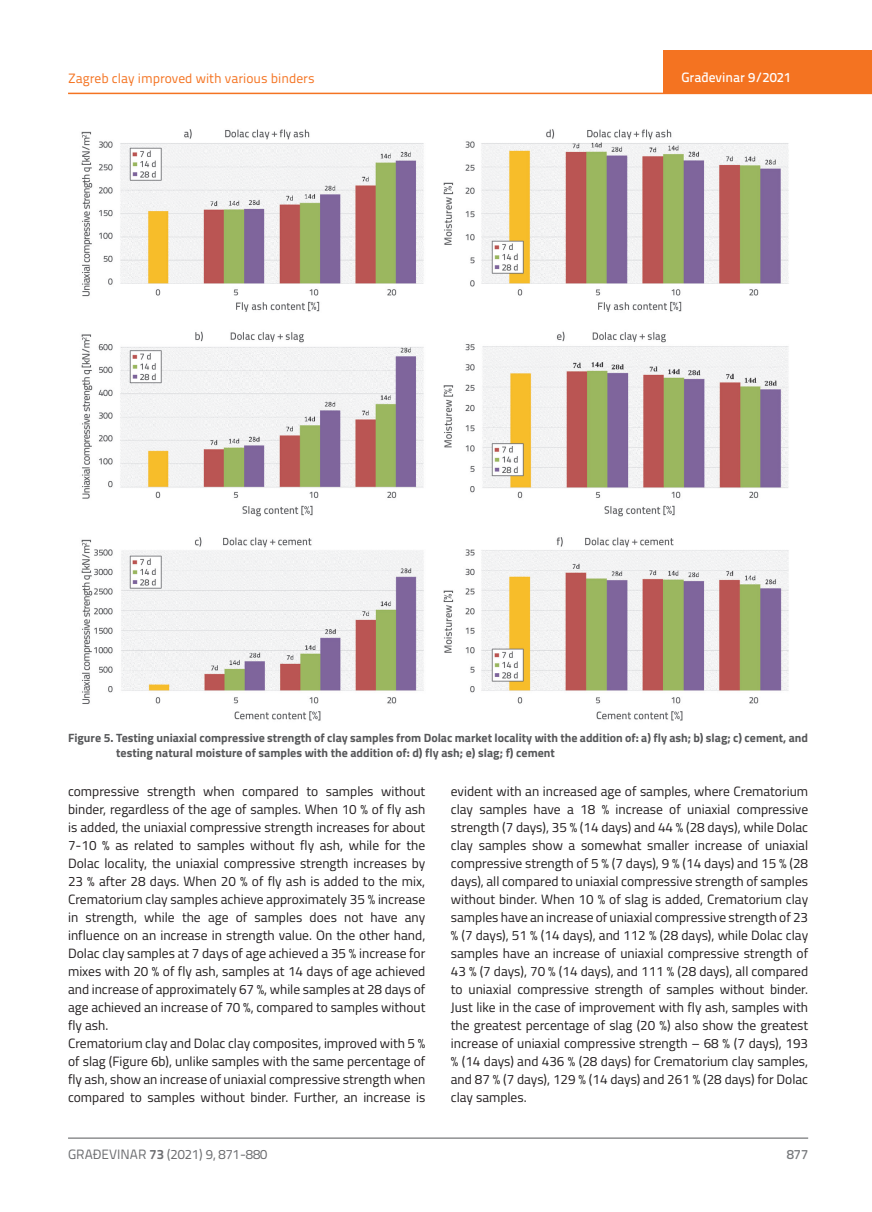
<style>
.page{position:relative;width:872px;height:1212px;background:#fff}
.page>*{position:absolute;margin:0;border:0;box-sizing:border-box;transform-origin:0 0}
.t1{font:13.5px/18px "Titillium";color:#231f20}
.t2{font:13.5px "Titillium Text 22 L";color:#f47321}
.t3{font:13.5px "Titillium Text 22 L";color:#6c6d70}
.t4{font:500 13.5px "Titillium Text 22 L";color:#fff}
.t5{font:500 13.5px "Titillium Text 22 L";color:#787a7d}
.t6{font:700 12px/15px "Titillium";color:#57585a}
.s1{font-weight:700}
</style>
<div class="page">
<hr style="left:68px;top:93px;width:804px;height:1px;background:#f47321">
<div style="left:663px;top:50px;width:209px;height:44px;background:#f47321"></div>
<hr style="left:68px;top:1138px;width:740px;height:1px;background:#57585a">
<img style="left:81px;top:129px;width:708px;height:592px">
<p class="t2" style="left:68px;top:68px;width:248px">Zagreb clay improved with various binders</p>
<p class="t4" style="left:681px;top:67px;width:111px">Građevinar 9/2021</p>
<p class="t6" style="left:116px;top:730px;width:693px;text-indent:-48px">Figure 5. Testing uniaxial compressive strength of clay samples from Dolac market locality with the addition of: a) fly ash; b) slag; c) cement, and testing natural moisture of samples with the addition of: d) fly ash; e) slag; f) cement</p>
<p class="t1" style="left:68px;top:782px;width:359px">compressive strength when compared to samples without binder, regardless of the age of samples. When 10 % of fly ash is added, the uniaxial compressive strength increases for about 7-10 % as related to samples without fly ash, while for the Dolac locality, the uniaxial compressive strength increases by 23 % after 28 days. When 20 % of fly ash is added to the mix, Crematorium clay samples achieve approximately 35 % increase in strength, while the age of samples does not have any influence on an increase in strength value. On the other hand, Dolac clay samples at 7 days of age achieved a 35 % increase for mixes with 20 % of fly ash, samples at 14 days of age achieved and increase of approximately 67 %, while samples at 28 days of age achieved an increase of 70 %, compared to samples without fly ash.<br>Crematorium clay and Dolac clay composites, improved with 5 % of slag (Figure 6b), unlike samples with the same percentage of fly ash, show an increase of uniaxial compressive strength when compared to samples without binder. Further, an increase is</p>
<p class="t1" style="left:451px;top:782px;width:359px;text-align:justify">evident with an increased age of samples, where Crematorium clay samples have a 18 % increase of uniaxial compressive strength (7 days), 35 % (14 days) and 44 % (28 days), while Dolac clay samples show a somewhat smaller increase of uniaxial compressive strength of 5 % (7 days), 9 % (14 days) and 15 % (28 days), all compared to uniaxial compressive strength of samples without binder. When 10 % of slag is added, Crematorium clay samples have an increase of uniaxial compressive strength of 23 % (7 days), 51 % (14 days), and 112 % (28 days), while Dolac clay samples have an increase of uniaxial compressive strength of 43 % (7 days), 70 % (14 days), and 111 % (28 days), all compared to uniaxial compressive strength of samples without binder.<br>Just like in the case of improvement with fly ash, samples with the greatest percentage of slag (20 %) also show the greatest increase of uniaxial compressive strength – 68 % (7 days), 193 % (14 days) and 436 % (28 days) for Crematorium clay samples, and 87 % (7 days), 129 % (14 days) and 261 % (28 days) for Dolac clay samples.</p>
<p class="t3" style="left:68px;top:1144px;width:201px">GRAĐEVINAR <span class="s1">73</span> (2021) 9, 871-880</p>
<p class="t5" style="left:786px;top:1144px;width:23px">877</p>
</div>
